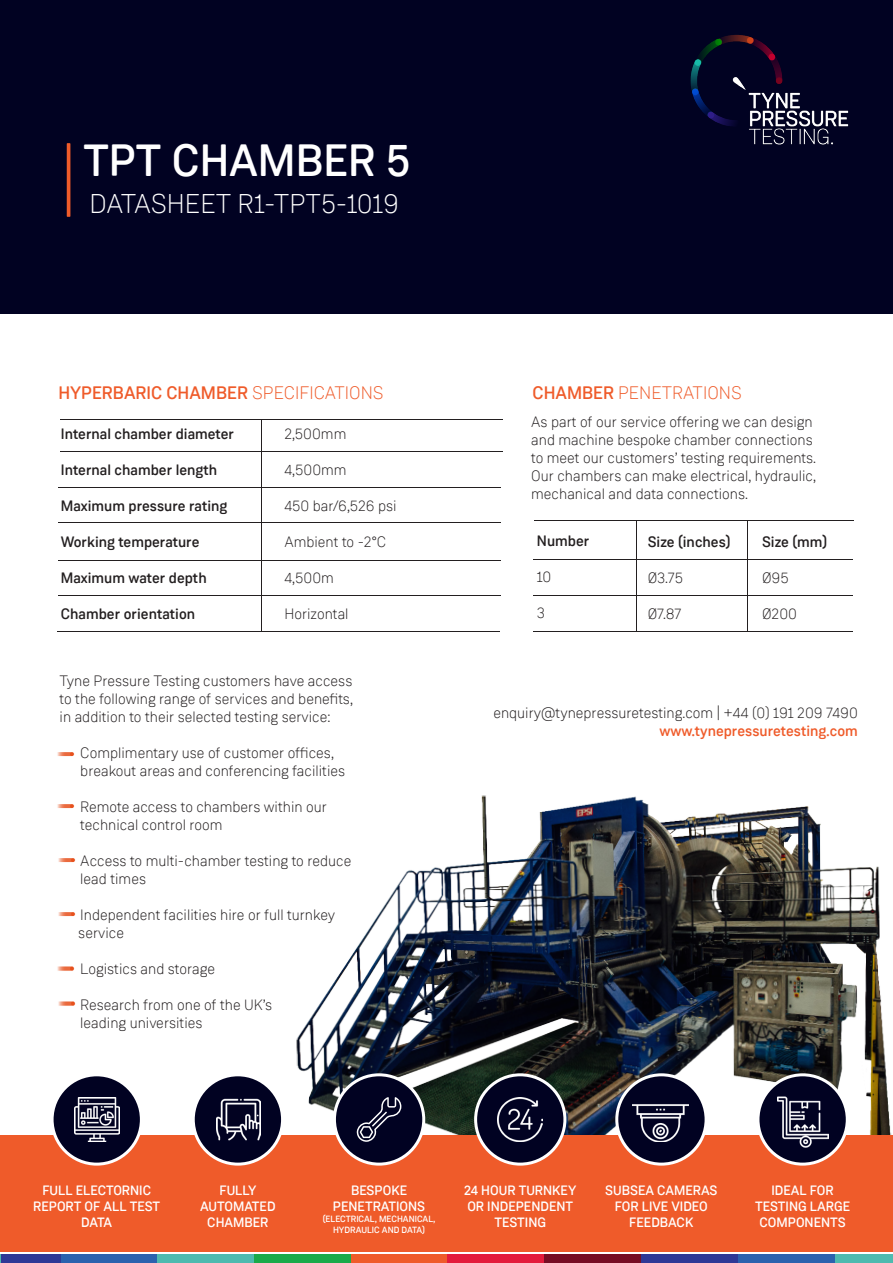
<style>
.page{position:relative;width:893px;height:1263px;background:#fff}
.page>*{position:absolute;margin:0;border:0;box-sizing:border-box;transform-origin:0 0}
.t1{font:300 75px "Weissenhof Grotesk";color:#ef5b2a}
.t2{font:500 45px "Weissenhof Grotesk";color:#fff}
.t3{font:300 27px "Weissenhof Grotesk";color:#fff}
.t4{font:500 18px "Weissenhof Grotesk";color:#ef5b2a}
.t5{font:300 18px "Weissenhof Grotesk";color:#ef5b2a}
.t6{font:300 15px/18px "Weissenhof Grotesk";color:#231f20}
.t7{font:500 15px "Weissenhof Grotesk";color:#231f20}
.t8{font:500 15px "Weissenhof Grotesk";color:#ef5b2a}
.t9{font:500 13.5px/16.2px "Weissenhof Grotesk";color:#fff;text-align:center}
.t10{font:500 9px/10.8px "Weissenhof Grotesk";color:#fff;text-align:center}
.s1{font-weight:300}
.s2{font-weight:500}
</style>
<div class="page">
<img style="left:296px;top:795px;width:596px;height:340px">
<div style="left:1px;top:1254px;width:60px;height:9px;background:#2f3896"></div>
<div style="left:834px;top:1254px;width:59px;height:9px;background:#4ebaaf"></div>
<div style="left:0;top:1135px;width:893px;height:117px;background:#ef5b2a"></div>
<div style="left:52px;top:1075px;width:89px;height:89px;background:#010222;border-radius:50%"></div>
<div style="left:51px;top:1073px;width:92px;height:92px;border:3px solid #fff;border-radius:50%"></div>
<div style="left:193px;top:1075px;width:90px;height:89px;background:#010222;border-radius:50%"></div>
<div style="left:192px;top:1073px;width:92px;height:92px;border:3px solid #fff;border-radius:50%"></div>
<div style="left:334px;top:1075px;width:90px;height:89px;background:#010222;border-radius:50%"></div>
<div style="left:333px;top:1073px;width:92px;height:92px;border:3px solid #fff;border-radius:50%"></div>
<div style="left:476px;top:1075px;width:89px;height:89px;background:#010222;border-radius:50%"></div>
<div style="left:474px;top:1073px;width:92px;height:92px;border:3px solid #fff;border-radius:50%"></div>
<div style="left:617px;top:1075px;width:89px;height:89px;background:#010222;border-radius:50%"></div>
<div style="left:615px;top:1073px;width:93px;height:92px;border:3px solid #fff;border-radius:50%"></div>
<div style="left:758px;top:1075px;width:89px;height:89px;background:#010222;border-radius:50%"></div>
<div style="left:756px;top:1073px;width:93px;height:92px;border:3px solid #fff;border-radius:50%"></div>
<div style="left:61px;top:1254px;width:97px;height:9px;background:#2b62ae"></div>
<div style="left:157px;top:1254px;width:97px;height:9px;background:#4ebaaf"></div>
<div style="left:254px;top:1254px;width:97px;height:9px;background:#1aaa4a"></div>
<div style="left:351px;top:1254px;width:97px;height:9px;background:#ef5b2a"></div>
<div style="left:448px;top:1254px;width:96px;height:9px;background:#e31b3c"></div>
<div style="left:544px;top:1254px;width:97px;height:9px;background:#760d24"></div>
<div style="left:641px;top:1254px;width:97px;height:9px;background:#2f3896"></div>
<div style="left:738px;top:1254px;width:96px;height:9px;background:#2b62ae"></div>
<img style="left:74px;top:1097px;width:45px;height:45px">
<svg style="left:356px;top:1097px;width:45px;height:45px"></svg>
<img style="left:498px;top:1097px;width:45px;height:45px">
<div style="left:0;top:0;width:893px;height:314px;background:#010222"></div>
<img style="left:690px;top:35px;width:159px;height:110px">
<hr style="left:61px;top:419px;width:442px;height:1px;background:#231f20">
<hr style="left:61px;top:452px;width:442px;height:1px;background:#231f20">
<hr style="left:58px;top:487px;width:442px;height:1px;background:#231f20">
<hr style="left:58px;top:522px;width:442px;height:1px;background:#231f20">
<hr style="left:58px;top:560px;width:442px;height:1px;background:#231f20">
<hr style="left:58px;top:596px;width:442px;height:1px;background:#231f20">
<hr style="left:58px;top:631px;width:442px;height:1px;background:#231f20">
<hr style="left:534px;top:521px;width:320px;height:1px;background:#231f20">
<hr style="left:533px;top:560px;width:320px;height:1px;background:#231f20">
<hr style="left:533px;top:596px;width:320px;height:1px;background:#231f20">
<hr style="left:533px;top:632px;width:320px;height:1px;background:#231f20">
<img style="left:57px;top:752px;width:18px;height:5px">
<img style="left:57px;top:804px;width:18px;height:5px">
<img style="left:58px;top:858px;width:18px;height:5px">
<img style="left:58px;top:912px;width:18px;height:5px">
<img style="left:57px;top:966px;width:18px;height:5px">
<img style="left:58px;top:1001px;width:18px;height:5px">
<img style="left:632px;top:1104px;width:56px;height:38px">
<img style="left:777px;top:1097px;width:51px;height:51px">
<img style="left:216px;top:1098px;width:45px;height:43px">
<div style="left:228px;top:1106px;width:17px;height:16px;background:#020221"></div>
<p class="t1" style="left:60px;top:136px;width:18px">|</p>
<p class="t2" style="left:83px;top:132px;width:329px">TPT CHAMBER 5</p>
<p class="t3" style="left:90px;top:188px;width:311px">DATASHEET R1-TPT5-1019</p>
<p class="t4" style="left:58px;top:381px;width:327px">HYPERBARIC CHAMBER <span class="s1">SPECIFICATIONS</span></p>
<p class="t5" style="left:532px;top:382px;width:211px"><span class="s2">CHAMBER</span> PENETRATIONS</p>
<p class="t7" style="left:61px;top:425px;width:175px">Internal chamber diameter</p>
<p class="t7" style="left:61px;top:461px;width:158px">Internal chamber length</p>
<p class="t7" style="left:61px;top:497px;width:168px">Maximum pressure rating</p>
<p class="t7" style="left:61px;top:533px;width:140px">Working temperature</p>
<p class="t7" style="left:61px;top:569px;width:147px">Maximum water depth</p>
<p class="t7" style="left:61px;top:605px;width:136px">Chamber orientation</p>
<p class="t6" style="left:531px;top:413px;width:286px">As part of our service offering we can design and machine bespoke chamber connections to meet our customers’ testing requirements.<br>Our chambers can make electrical, hydraulic, mechanical and data connections.</p>
<p class="t7" style="left:648px;top:532px;width:84px">Size (inches)</p>
<p class="t6" style="left:648px;top:569px;width:37px">Ø3.75</p>
<p class="t6" style="left:648px;top:605px;width:35px">Ø7.87</p>
<p class="t6" style="left:284px;top:425px;width:64px">2,500mm</p>
<p class="t6" style="left:284px;top:461px;width:64px">4,500mm</p>
<p class="t6" style="left:284px;top:497px;width:114px">450 bar/6,526 psi</p>
<p class="t6" style="left:284px;top:533px;width:103px">Ambient to -2°C</p>
<p class="t6" style="left:284px;top:569px;width:51px">4,500m</p>
<p class="t6" style="left:284px;top:605px;width:66px">Horizontal</p>
<p class="t7" style="left:762px;top:532px;width:67px">Size (mm)</p>
<p class="t6" style="left:762px;top:569px;width:28px">Ø95</p>
<p class="t6" style="left:762px;top:605px;width:37px">Ø200</p>
<p class="t7" style="left:537px;top:531px;width:54px">Number</p>
<p class="t6" style="left:537px;top:567px;width:16px">10</p>
<p class="t6" style="left:537px;top:603px;width:10px">3</p>
<p class="t6" style="left:60px;top:672px;width:295px;text-align:justify">Tyne Pressure Testing customers have access to the following range of services and benefits, in addition to their selected testing service:</p>
<p class="t6" style="left:80px;top:744px;width:255px">Complimentary use of customer offices,</p>
<p class="t6" style="left:80px;top:762px;width:266px">breakout areas and conferencing facilities</p>
<p class="t6" style="left:80px;top:798px;width:248px">Remote access to chambers within our</p>
<p class="t6" style="left:80px;top:816px;width:144px">technical control room</p>
<p class="t6" style="left:80px;top:852px;width:273px">Access to multi-chamber testing to reduce</p>
<p class="t6" style="left:80px;top:870px;width:67px">lead times</p>
<p class="t6" style="left:80px;top:906px;width:256px">Independent facilities hire or full turnkey</p>
<p class="t6" style="left:78px;top:924px;width:47px">service</p>
<p class="t6" style="left:80px;top:960px;width:136px">Logistics and storage</p>
<p class="t6" style="left:80px;top:996px;width:193px">Research from one of the UK’s</p>
<p class="t6" style="left:80px;top:1014px;width:124px">leading universities</p>
<p class="t6" style="left:493px;top:704px;width:366px">enquiry@tynepressuretesting.com | +44 (0) 191 209 7490</p>
<p class="t8" style="left:659px;top:722px;width:200px">www.tynepressuretesting.com</p>
<p class="t9" style="left:33px;top:1182px;width:129px">FULL ELECTORNIC<br>REPORT OF ALL TEST<br>DATA</p>
<p class="t9" style="left:219px;top:1182px;width:38px">FULLY</p>
<p class="t9" style="left:112px;top:1182px;width:18px">RO</p>
<p class="t9" style="left:183px;top:1182px;width:112px">50 TONNE<br>OVERHEAD<br>LIFTING CAPACITY</p>
<p class="t9" style="left:200px;top:1198px;width:77px">AUTOMATED<br>CHAMBER</p>
<p class="t9" style="left:333px;top:1182px;width:94px">BESPOKE<br>PENETRATIONS</p>
<p class="t10" style="left:323px;top:1213px;width:114px">(ELECTRICAL, MECHANICAL,<br>HYDRAULIC AND DATA)</p>
<p class="t9" style="left:464px;top:1182px;width:114px">24 HOUR TURNKEY<br>OR INDEPENDENT<br>TESTING</p>
<p class="t9" style="left:605px;top:1182px;width:114px">SUBSEA CAMERAS</p>
<p class="t9" style="left:615px;top:1198px;width:94px">FOR LIVE VIDEO<br>FEEDBACK</p>
<p class="t9" style="left:755px;top:1182px;width:97px">IDEAL FOR<br>TESTING LARGE<br>COMPONENTS</p>
</div>
